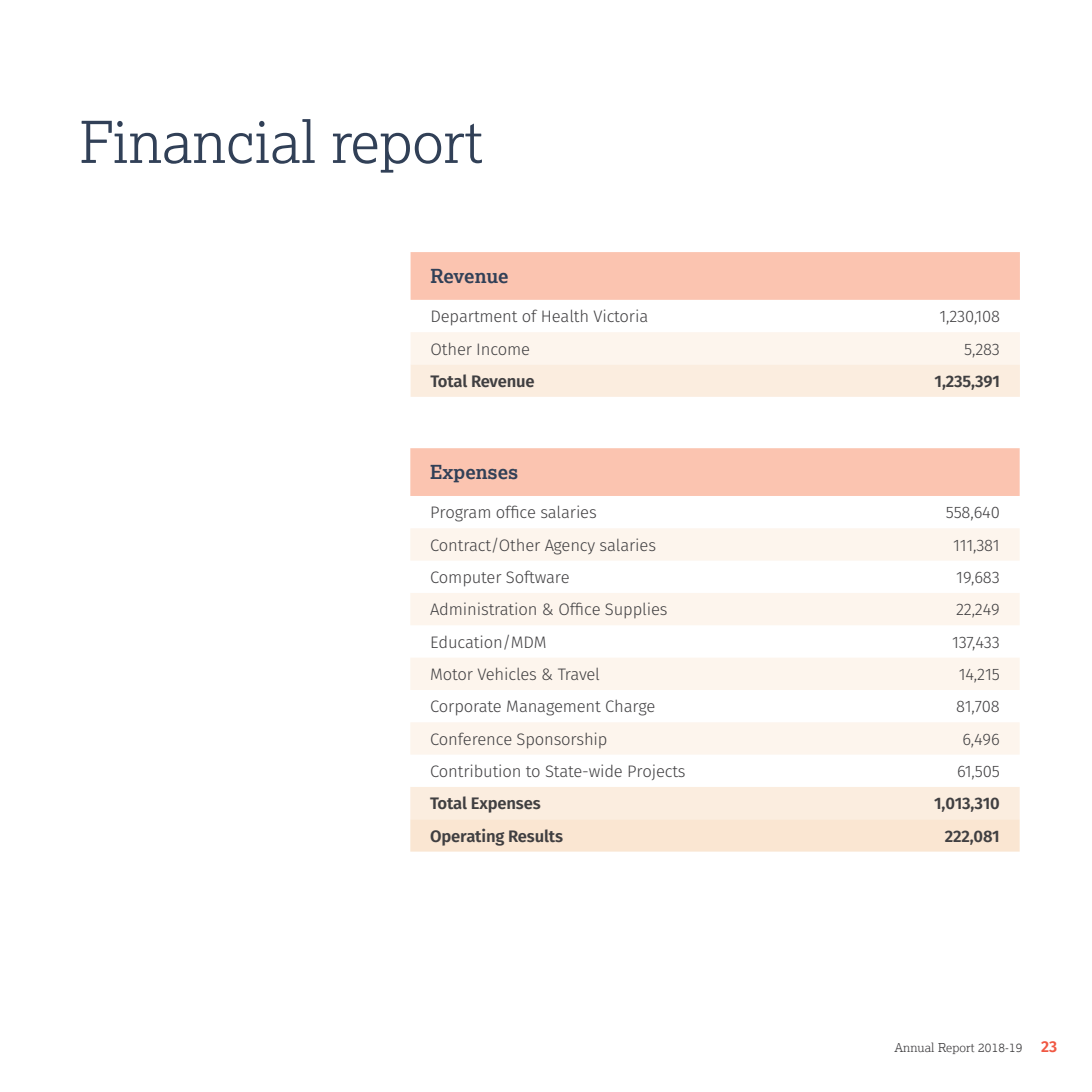
<style>
.page{position:relative;width:1092px;height:1092px;background:#fff}
.page>*{position:absolute;margin:0;border:0;box-sizing:border-box;transform-origin:0 0}
.t1{font:300 57.75px "Lexia";color:#314057}
.t2{font:700 19.25px "Lexia";color:#314057}
.t3{font:300 16.62px "Fira Sans";letter-spacing:-.01em;color:#403f41}
.t4{font:600 16.62px "Fira Sans";letter-spacing:-.01em;color:#403f41}
.t5{font:300 12.25px "Lexia";letter-spacing:.01em;color:#403f41}
.s1{font-family:"Fira Sans";font-weight:600;font-size:15.75px;color:#f05843}
</style>
<div class="page">
<div style="left:410px;top:448px;width:609px;height:48px;background:#fbc4b0"></div>
<svg style="left:410px;top:528px;width:609px;height:226px;fill:#fdf5ed"></svg>
<svg style="left:410px;top:787px;width:609px;height:64px;background:#fae9d8"></svg>
<div style="left:410px;top:252px;width:609px;height:48px;background:#fbc4b0"></div>
<svg style="left:410px;top:332px;width:609px;height:65px;background:#fcf1e6"></svg>
<h1 class="t1" style="left:80px;top:118px;width:404px">Financial report</h1>
<p class="t2" style="left:430px;top:268px;width:80px">Revenue</p>
<p class="t3" style="left:430px;top:305px;width:219px">Department of Health Victoria</p>
<p class="t3" style="left:939px;top:305px;width:62px">1,230,108</p>
<p class="t3" style="left:430px;top:337px;width:101px">Other Income</p>
<p class="t3" style="left:964px;top:337px;width:37px">5,283</p>
<p class="t4" style="left:430px;top:369px;width:106px">Total Revenue</p>
<p class="t4" style="left:934px;top:369px;width:67px">1,235,391</p>
<p class="t2" style="left:430px;top:464px;width:90px">Expenses</p>
<p class="t3" style="left:430px;top:501px;width:168px">Program office salaries</p>
<p class="t3" style="left:945px;top:501px;width:56px">558,640</p>
<p class="t3" style="left:430px;top:533px;width:227px">Contract/Other Agency salaries</p>
<p class="t3" style="left:952px;top:533px;width:48px">111,381</p>
<p class="t3" style="left:430px;top:565px;width:141px">Computer Software</p>
<p class="t3" style="left:956px;top:565px;width:45px">19,683</p>
<p class="t3" style="left:430px;top:598px;width:239px">Administration &amp; Office Supplies</p>
<p class="t3" style="left:955px;top:598px;width:45px">22,249</p>
<p class="t3" style="left:430px;top:630px;width:118px">Education/MDM</p>
<p class="t3" style="left:951px;top:630px;width:49px">137,433</p>
<p class="t3" style="left:430px;top:662px;width:171px">Motor Vehicles &amp; Travel</p>
<p class="t3" style="left:958px;top:662px;width:43px">14,215</p>
<p class="t3" style="left:430px;top:695px;width:227px">Corporate Management Charge</p>
<p class="t3" style="left:956px;top:695px;width:45px">81,708</p>
<p class="t3" style="left:430px;top:727px;width:179px">Conference Sponsorship</p>
<p class="t3" style="left:962px;top:727px;width:39px">6,496</p>
<p class="t3" style="left:430px;top:759px;width:257px">Contribution to State-wide Projects</p>
<p class="t3" style="left:957px;top:759px;width:44px">61,505</p>
<p class="t4" style="left:430px;top:791px;width:112px">Total Expenses</p>
<p class="t4" style="left:934px;top:791px;width:67px">1,013,310</p>
<p class="t4" style="left:430px;top:824px;width:134px">Operating Results</p>
<p class="t4" style="left:944px;top:824px;width:57px">222,081</p>
<p class="t5" style="left:894px;top:1042px;width:164px">Annual Report 2018-19 <span class="s1">23</span></p>
</div>
